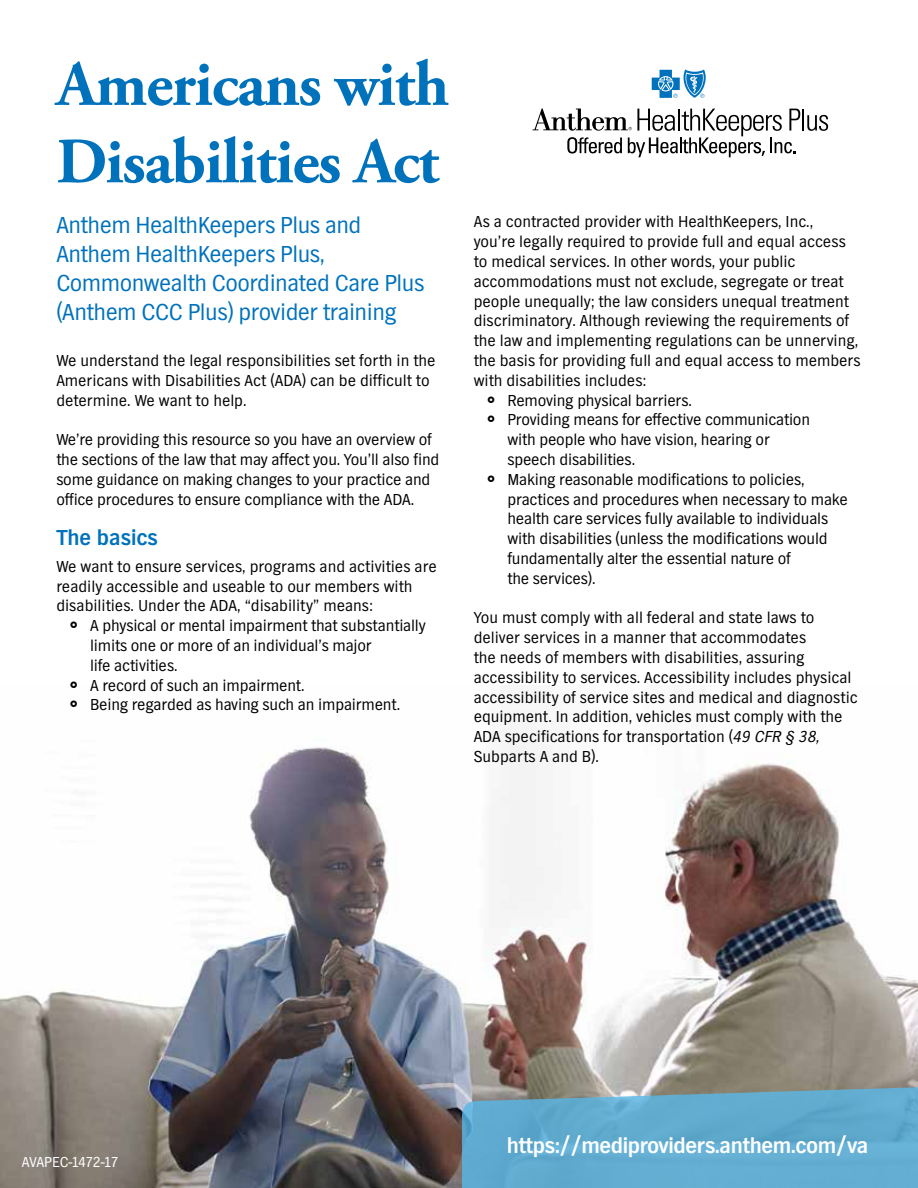
<style>
.page{position:relative;width:918px;height:1188px;background:#fff}
.page>*{position:absolute;margin:0;border:0;box-sizing:border-box;transform-origin:0 0}
.Anthem_Headlines_Gar{font:700 64.5px/77.4px "Adobe Garamond Pro";letter-spacing:-.02em;color:#0072bc}
.Anthem_Body_Text_11p{font:24px/28.8px "TV Nord EF";letter-spacing:-.02em;color:#0072bc}
.Anthem_Headline_sub{font:700 22.5px "TV Nord EF";letter-spacing:-.02em;color:#fff}
.Anthem_Headline_sub-2{font:700 22.5px "TV Nord EF";color:#0072bc}
.Anthem_Body_Text_11p-2{font:16.5px/19.8px "TV Nord EF";color:#000}
.Anthem_Disclaimer_Li{font:15px "TV Nord EF";letter-spacing:-.02em;color:#fff}
.s1{font-style:italic}
</style>
<div class="page">
<img style="left:0;top:745px;width:918px;height:443px">
<svg style="left:652px;top:70px;width:54px;height:28px"></svg>
<svg style="left:533px;top:108px;width:267px;height:49px"></svg>
<hr style="left:802px;top:109px;width:2px;height:22px;background:#000">
<svg style="left:807px;top:115px;width:21px;height:16px"></svg>
<svg style="left:462px;top:1087px;width:456px;height:101px;background:#65aaca"></svg>
<p class="Anthem_Headlines_Gar" style="left:56px;top:47px;width:394px">Americans with<br>Disabilities Act</p>
<p class="Anthem_Body_Text_11p" style="left:56px;top:211px;width:370px">Anthem HealthKeepers Plus and Anthem HealthKeepers Plus, Commonwealth Coordinated Care Plus (Anthem CCC Plus) provider training</p>
<p class="Anthem_Body_Text_11p-2" style="left:56px;top:351px;width:381px">We understand the legal responsibilities set forth in the<br>Americans with Disabilities Act (ADA) can be difficult to determine. We want to help.</p>
<p class="Anthem_Body_Text_11p-2" style="left:56px;top:430px;width:385px">We’re providing this resource so you have an overview of the sections of the law that may affect you. You’ll also find some guidance on making changes to your practice and office procedures to ensure compliance with the ADA.</p>
<p class="Anthem_Headline_sub-2" style="left:56px;top:525px;width:103px">The basics</p>
<p class="Anthem_Body_Text_11p-2" style="left:56px;top:556px;width:382px">We want to ensure services, programs and activities are readily accessible and useable to our members with disabilities. Under the ADA, “disability” means:</p>
<p class="Anthem_Body_Text_11p-2" style="left:90px;top:616px;width:337px">A physical or mental impairment that substantially limits one or more of an individual’s major<br>life activities.</p>
<p class="Anthem_Body_Text_11p-2" style="left:90px;top:675px;width:216px">A record of such an impairment.</p>
<p class="Anthem_Body_Text_11p-2" style="left:90px;top:695px;width:312px">Being regarded as having such an impairment.</p>
<p class="Anthem_Body_Text_11p-2" style="left:474px;top:212px;width:389px">As a contracted provider with HealthKeepers, Inc.,<br>you’re legally required to provide full and equal access to medical services. In other words, your public accommodations must not exclude, segregate or treat people unequally; the law considers unequal treatment discriminatory. Although reviewing the requirements of the law and implementing regulations can be unnerving, the basis for providing full and equal access to members with disabilities includes:</p>
<p class="Anthem_Body_Text_11p-2" style="left:507px;top:390px;width:186px">Removing physical barriers.</p>
<p class="Anthem_Body_Text_11p-2" style="left:507px;top:410px;width:304px">Providing means for effective communication with people who have vision, hearing or speech disabilities.</p>
<p class="Anthem_Body_Text_11p-2" style="left:507px;top:469px;width:342px">Making reasonable modifications to policies, practices and procedures when necessary to make health care services fully available to individuals with disabilities (unless the modifications would fundamentally alter the essential nature of<br>the services).</p>
<p class="Anthem_Body_Text_11p-2" style="left:474px;top:608px;width:385px">You must comply with all federal and state laws to deliver services in a manner that accommodates<br>the needs of members with disabilities, assuring accessibility to services. Accessibility includes physical accessibility of service sites and medical and diagnostic equipment. In addition, vehicles must comply with the ADA specifications for transportation (<span class="s1">49 CFR § 38, </span>Subparts A and B).</p>
<p class="Anthem_Disclaimer_Li" style="left:22px;top:1154px;width:98px">AVAPEC-1472-17</p>
<p class="Anthem_Headline_sub" style="left:507px;top:1133px;width:363px">https://mediproviders.anthem.com/va</p>
</div>
